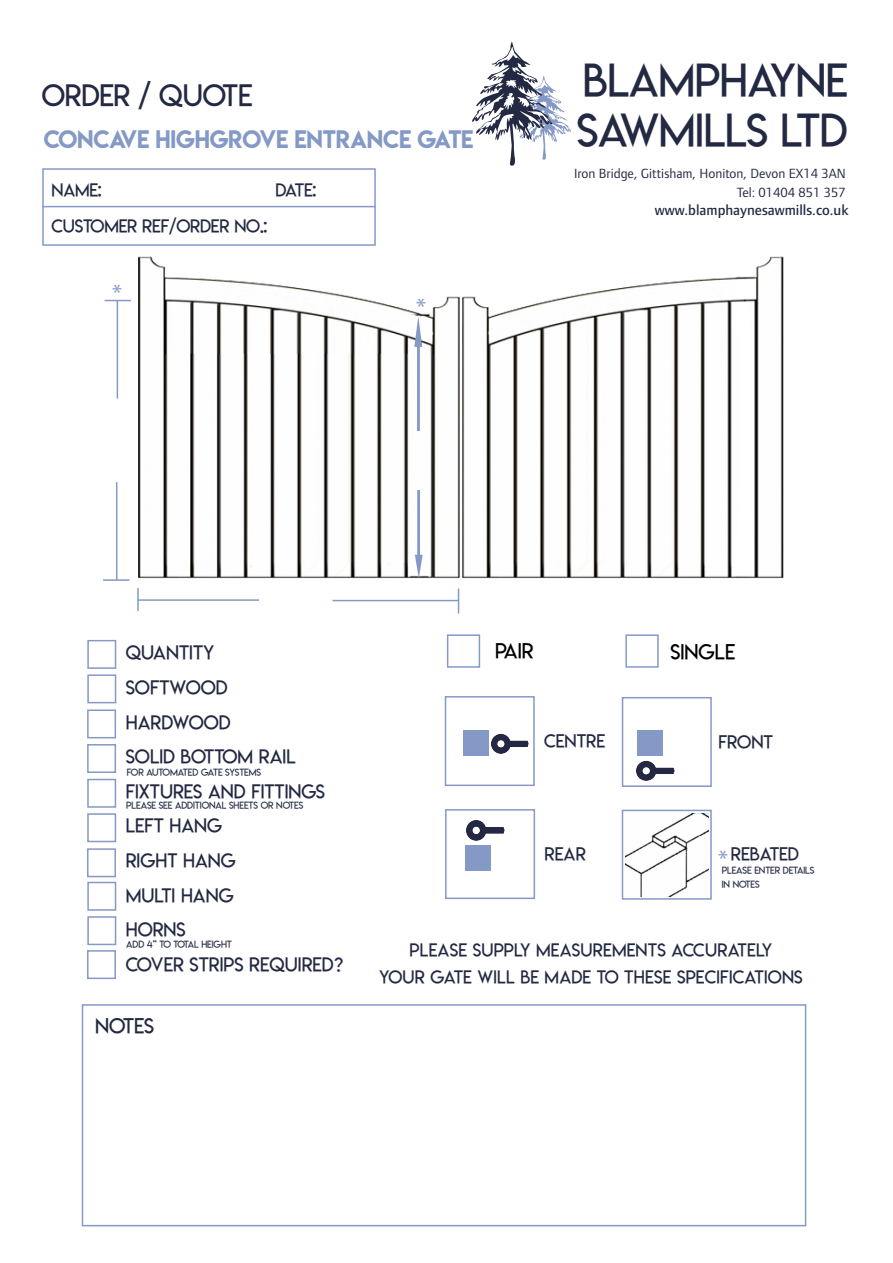
<style>
.page{position:relative;width:893px;height:1263px;background:#fff}
.page>*{position:absolute;margin:0;border:0;box-sizing:border-box;transform-origin:0 0}
.t1{font:45.45px/49.9px "Lemon Milklight";letter-spacing:-.01em;color:#232942}
.t2{font:30px "Lemon Milklight";letter-spacing:-.01em;color:#232942}
.t3{font:24px "Myriad Pro";color:#8599c6}
.t4{font:22.5px "Lemon Milk";letter-spacing:-.01em;color:#8599c6}
.t5{font:21px "Lemon Milklight";color:#000}
.t6{font:21px "Lemon Milklight";color:#232942}
.t7{font:19.35px/34.7px "Lemon Milklight";color:#232942}
.t8{font:18.15px "Lemon Milklight";color:#232942}
.t9{font:18px/27px "Lemon Milklight";letter-spacing:.01em;color:#232942;text-align:center}
.t10{font:18px "Lemon Milklight";letter-spacing:-.01em;color:#232942}
.t11{font:500 15px "Foundry Form Sans";color:#232942}
.t12{font:13.8px/19.5px "Foundry Form Sans";color:#232942;text-align:right}
.t13{font:9.75px/13.5px "Lemon Milklight";letter-spacing:-.01em;color:#232942}
</style>
<div class="page">
<svg style="left:472px;top:41px;width:100px;height:125px"></svg>
<div style="left:42px;top:168px;width:334px;height:78px;border:2px solid #8599c6"></div>
<hr style="left:42px;top:206px;width:333px;height:1px;background:#8599c6">
<div style="left:87px;top:709px;width:29px;height:29px;border:2px solid #8599c6"></div>
<div style="left:87px;top:744px;width:29px;height:29px;border:2px solid #8599c6"></div>
<div style="left:87px;top:640px;width:29px;height:29px;border:2px solid #8599c6"></div>
<div style="left:87px;top:674px;width:29px;height:29px;border:2px solid #8599c6"></div>
<div style="left:87px;top:848px;width:29px;height:29px;border:2px solid #8599c6"></div>
<div style="left:87px;top:779px;width:29px;height:29px;border:2px solid #8599c6"></div>
<div style="left:87px;top:813px;width:29px;height:29px;border:2px solid #8599c6"></div>
<div style="left:82px;top:1004px;width:724px;height:222px;border:2px solid #8599c6"></div>
<div style="left:445px;top:809px;width:90px;height:90px;border:2px solid #8599c6"></div>
<div style="left:445px;top:696px;width:90px;height:90px;border:2px solid #8599c6"></div>
<div style="left:622px;top:697px;width:90px;height:90px;border:2px solid #8599c6"></div>
<div style="left:465px;top:845px;width:25px;height:25px;background:#8599c6"></div>
<div style="left:463px;top:731px;width:25px;height:25px;background:#8599c6"></div>
<div style="left:637px;top:731px;width:26px;height:25px;background:#8599c6"></div>
<img style="left:466px;top:820px;width:39px;height:21px">
<img style="left:491px;top:733px;width:38px;height:21px">
<img style="left:636px;top:760px;width:39px;height:21px">
<div style="left:87px;top:882px;width:29px;height:29px;border:2px solid #8599c6"></div>
<img style="left:625px;top:813px;width:84px;height:84px">
<div style="left:622px;top:810px;width:90px;height:90px;border:2px solid #8599c6"></div>
<div style="left:447px;top:634px;width:33px;height:34px;border:2px solid #8599c6"></div>
<div style="left:625px;top:634px;width:34px;height:34px;border:2px solid #8599c6"></div>
<div style="left:87px;top:916px;width:29px;height:29px;border:2px solid #8599c6"></div>
<div style="left:87px;top:950px;width:29px;height:29px;border:2px solid #8599c6"></div>
<img style="left:60px;top:218px;width:724px;height:396px">
<svg style="left:415px;top:490px;width:8px;height:88px"></svg>
<svg style="left:414px;top:316px;width:8px;height:115px"></svg>
<h2 class="t2" style="left:42px;top:77px;width:212px">ORDER / QUOTE</h2>
<p class="t4" style="left:44px;top:123px;width:431px">CONCAVE HighGROVE ENTRANCE GATE</p>
<p class="t9" style="left:52px;top:177px;width:52px">NAME:</p>
<p class="t9" style="left:275px;top:177px;width:43px">DATE:</p>
<p class="t10" style="left:52px;top:215px;width:217px">CUSTOMER REF/ORDER NO.:</p>
<p class="t3" style="left:112px;top:278px;width:11px">*</p>
<p class="t3" style="left:416px;top:292px;width:11px">*</p>
<h1 class="t1" style="left:577px;top:56px;width:272px">BLAMPHAYNE<br>SAWMILLS LTD</h1>
<p class="t12" style="left:574px;top:163px;width:273px">Iron Bridge, Gittisham, Honiton, Devon EX14 3AN<br>Tel: 01404 851 357</p>
<p class="t11" style="left:655px;top:201px;width:195px">www.blamphaynesawmills.co.uk</p>
<p class="t7" style="left:126px;top:636px;width:219px">QUANTITY<br>SOFTWOOD<br>HARDWOOD<br>SOLID BOTTOM RAIL<br>FIXTURES AND FITTINGS<br>LEFT HANG<br>RIGHT HANG<br>MULTI HANG<br>HORNS<br>COVER STRIPS REQUIRED?</p>
<p class="t13" style="left:127px;top:765px;width:136px">FOR AUTOMATED GATE SYSTEMS</p>
<p class="t13" style="left:126px;top:799px;width:178px">PLEASE SEE ADDITIONAL SHEETS OR NOTES</p>
<p class="t13" style="left:126px;top:937px;width:107px">ADD 4” TO TOTAL HEIGHT</p>
<p class="t6" style="left:95px;top:1013px;width:61px">NOTES</p>
<p class="t5" style="left:495px;top:637px;width:40px">PAIR</p>
<p class="t5" style="left:670px;top:639px;width:66px">SINGLE</p>
<p class="t8" style="left:544px;top:730px;width:63px">CENTRE</p>
<p class="t8" style="left:718px;top:731px;width:56px">FRONT</p>
<p class="t8" style="left:545px;top:843px;width:43px">REAR</p>
<p class="t8" style="left:731px;top:843px;width:70px">REBATED</p>
<p class="t3" style="left:718px;top:844px;width:11px">*</p>
<p class="t13" style="left:722px;top:864px;width:94px">PLEASE ENTER DETAILS<br>IN NOTES</p>
<p class="t9" style="left:379px;top:937px;width:425px">PLEASE SUPPLY MEASUREMENTS ACCURATELY<br>YOUR GATE WILL BE MADE TO THESE SPECIFICATIONS</p>
</div>
